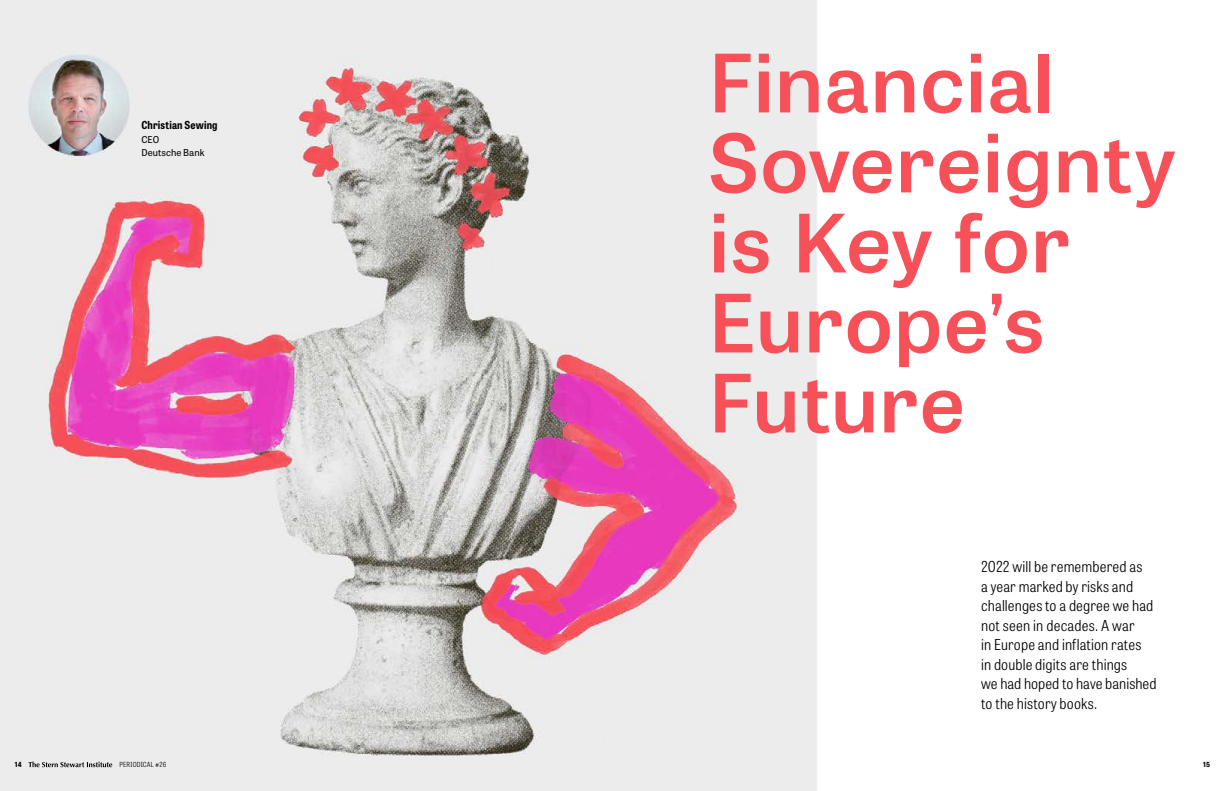
<style>
.page{position:relative;width:1225px;height:791px;background:#fff}
.page>*{position:absolute;margin:0;border:0;box-sizing:border-box;transform-origin:0 0}
.t1{font:600 80px/80px "Tablet Gothic Wide";letter-spacing:.01em;color:#f65058}
.t2{font:300 semi-condensed 15px/19.5px "Tablet Gothic";letter-spacing:.01em;color:#000}
.t3{font:700 semi-condensed 11px "Tablet Gothic";letter-spacing:.015em;color:#000}
.t4{font:9.5px/13.5px "Tablet Gothic";letter-spacing:.01em;color:#000}
.t5{font:300 semi-condensed 7px "Tablet Gothic";letter-spacing:.03em;color:#000}
.t6{font:700 7px "Tablet Gothic";color:#000}
</style>
<div class="page">
<img style="left:0;top:0;width:817px;height:791px">
<svg style="left:28px;top:761px;width:84px;height:6px"></svg>
<p class="t3" style="left:141px;top:117px;width:78px">Christian Sewing</p>
<p class="t4" style="left:141px;top:132px;width:65px">CEO<br>Deutsche Bank</p>
<h1 class="t1" style="left:709px;top:40px;width:468px">Financial<br>Sovereignty is Key for<br>Europe’s<br>Future</h1>
<p class="t2" style="left:981px;top:556px;width:177px">2022 will be remembered as<br>a year marked by risks and challenges to a degree we had not seen in decades. A war<br>in Europe and inflation rates<br>in double digits are things<br>we had hoped to have banished to the history books.</p>
<p class="t6" style="left:15px;top:759px;width:8px">14</p>
<p class="t5" style="left:119px;top:760px;width:48px">PERIODICAL #26</p>
<p class="t6" style="left:1203px;top:759px;width:8px">15</p>
</div>
